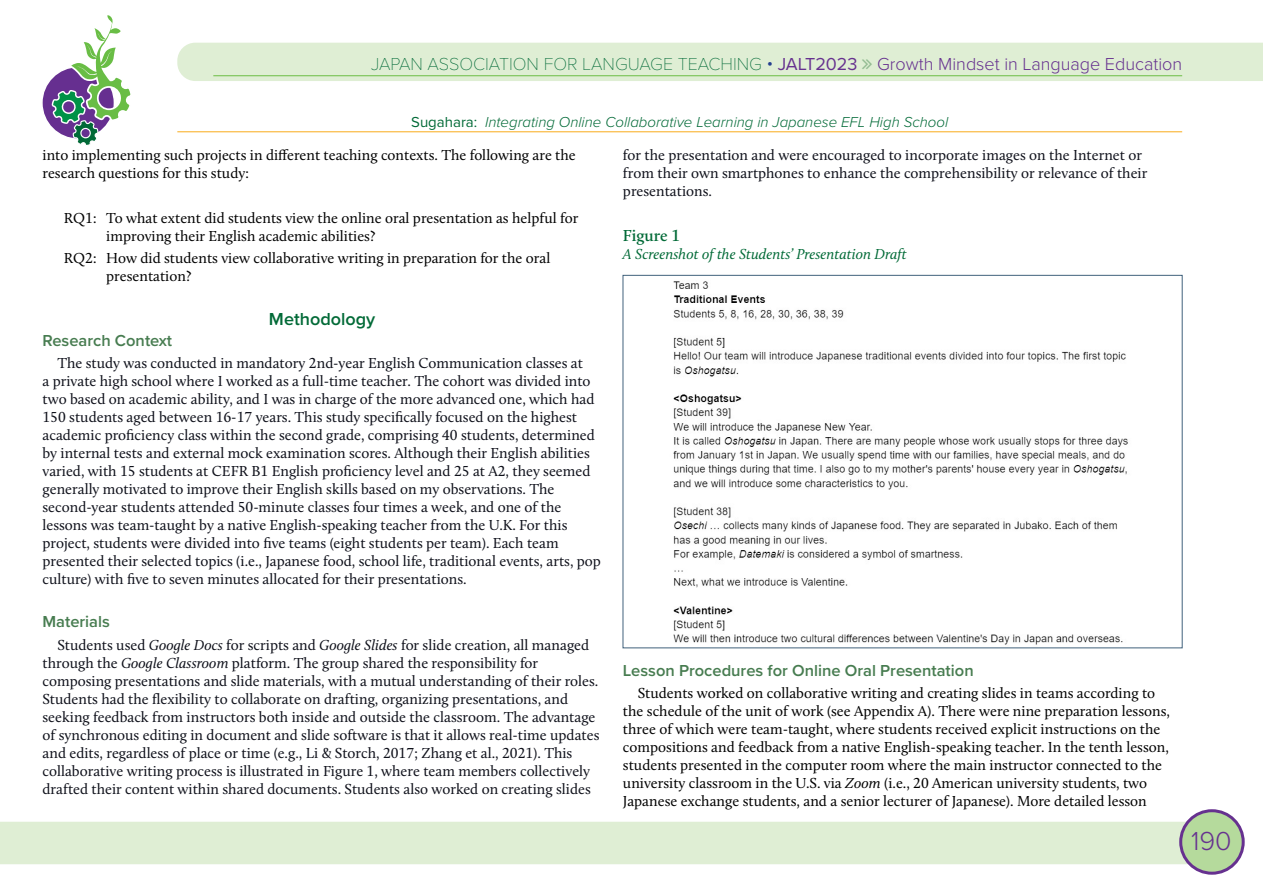
<style>
.page{position:relative;width:1263px;height:893px;background:#fff}
.page>*{position:absolute;margin:0;border:0;box-sizing:border-box;transform-origin:0 0}
.t1{font:300 27px "Proxima Nova";color:#66318f}
.t2{font:100 18px "Proxima Nova T";color:#026a37}
.t3{font:600 18px "Proxima Nova";color:#026a37}
.t4{font:600 16.5px "Proxima Nova";color:#477c50}
.t5{font:600 16.5px "Calluna";color:#026a37}
.t6{font:15px/18px "Calluna";color:#0e101a}
.t7{font:15px/18px "Calluna";color:#000}
.t8{font:italic 300 15px "Proxima Nova";color:#026a37}
.t9{font:italic 15px "Calluna";color:#026a37}
.s1{font-family:"Proxima Nova";font-weight:300;color:#25408f}
.s2{font-family:"Proxima Nova";font-weight:400;color:#66318f}
.s3{font-family:"Proxima Nova";font-weight:300;color:#66318f}
.s4{font-weight:400;font-style:normal}
.s5{font-style:italic}
</style>
<div class="page">
<div style="left:0;top:822px;width:1190px;height:42px;background:#dfeed4"></div>
<div style="left:1181px;top:811px;width:62px;height:62px;background:#b5da9c;border-radius:50%"></div>
<div style="left:1179px;top:809px;width:66px;height:66px;border:3px solid #66318f;border-radius:50%"></div>
<svg style="left:42px;top:15px;width:89px;height:130px"></svg>
<hr style="left:177px;top:132px;width:1005px;height:1px;background:#f9ac1a">
<img style="left:673px;top:281px;width:455px;height:364px">
<div style="left:177px;top:43px;width:1086px;height:38px;background:#dfeed4"></div>
<p class="t2" style="left:371px;top:53px;width:813px">JAPAN ASSOCIATION FOR LANGUAGE TEACHING <span class="s1">•</span> <span class="s2">JALT2023</span> <span class="s3">Growth Mindset in Language Education</span></p>
<p class="t8" style="left:411px;top:111px;width:538px"><span class="s4">Sugahara:</span> Integrating Online Collaborative Learning in Japanese EFL High School</p>
<p class="t7" style="left:43px;top:146px;width:535px">into implementing such projects in different teaching contexts. The following are the research questions for this study:</p>
<p class="t7" style="left:106px;top:208px;width:473px;text-indent:-43px">RQ1: To what extent did students view the online oral presentation as helpful for improving their English academic abilities?</p>
<p class="t7" style="left:106px;top:249px;width:446px;text-indent:-43px">RQ2: How did students view collaborative writing in preparation for the oral presentation?</p>
<p class="t3" style="left:269px;top:306px;width:108px">Methodology</p>
<p class="t4" style="left:43px;top:328px;width:131px">Research Context</p>
<p class="t6" style="left:43px;top:354px;width:560px;text-indent:15px">The study was conducted in mandatory 2nd-year English Communication classes at<br>a private high school where I worked as a full-time teacher. The cohort was divided into two based on academic ability, and I was in charge of the more advanced one, which had 150 students aged between 16-17 years. This study specifically focused on the highest academic proficiency class within the second grade, comprising 40 students, determined by internal tests and external mock examination scores. Although their English abilities varied, with 15 students at CEFR B1 English proficiency level and 25 at A2, they seemed generally motivated to improve their English skills based on my observations. The second-year students attended 50-minute classes four times a week, and one of the lessons was team-taught by a native English-speaking teacher from the U.K. For this project, students were divided into five teams (eight students per team). Each team presented their selected topics (i.e., Japanese food, school life, traditional events, arts, pop culture) with five to seven minutes allocated for their presentations.</p>
<p class="t4" style="left:43px;top:610px;width:69px">Materials</p>
<p class="t6" style="left:43px;top:635px;width:558px;text-indent:15px">Students used <span class="s5">Google Docs</span> for scripts and <span class="s5">Google Slides</span> for slide creation, all managed through the <span class="s5">Google Classroom</span> platform. The group shared the responsibility for composing presentations and slide materials, with a mutual understanding of their roles.<br>Students had the flexibility to collaborate on drafting, organizing presentations, and seeking feedback from instructors both inside and outside the classroom. The advantage of synchronous editing in document and slide software is that it allows real-time updates and edits, regardless of place or time (e.g., Li &amp; Storch, 2017; Zhang et al., 2021). This collaborative writing process is illustrated in Figure 1, where team members collectively drafted their content within shared documents. Students also worked on creating slides</p>
<p class="t6" style="left:623px;top:146px;width:526px">for the presentation and were encouraged to incorporate images on the Internet or from their own smartphones to enhance the comprehensibility or relevance of their presentations.</p>
<p class="t5" style="left:623px;top:225px;width:59px">Figure 1</p>
<p class="t9" style="left:623px;top:245px;width:285px">A Screenshot of the Students’ Presentation Draft</p>
<p class="t4" style="left:623px;top:658px;width:352px">Lesson Procedures for Online Oral Presentation</p>
<p class="t7" style="left:623px;top:684px;width:548px;text-indent:15px">Students worked on collaborative writing and creating slides in teams according to the schedule of the unit of work (see Appendix A). There were nine preparation lessons, three of which were team-taught, where students received explicit instructions on the compositions and feedback from a native English-speaking teacher. In the tenth lesson, students presented in the computer room where the main instructor connected to the university classroom in the U.S. via <span class="s5">Zoom</span> (i.e., 20 American university students, two Japanese exchange students, and a senior lecturer of Japanese). More detailed lesson</p>
<h1 class="t1" style="left:1191px;top:820px;width:42px">190</h1>
</div>
